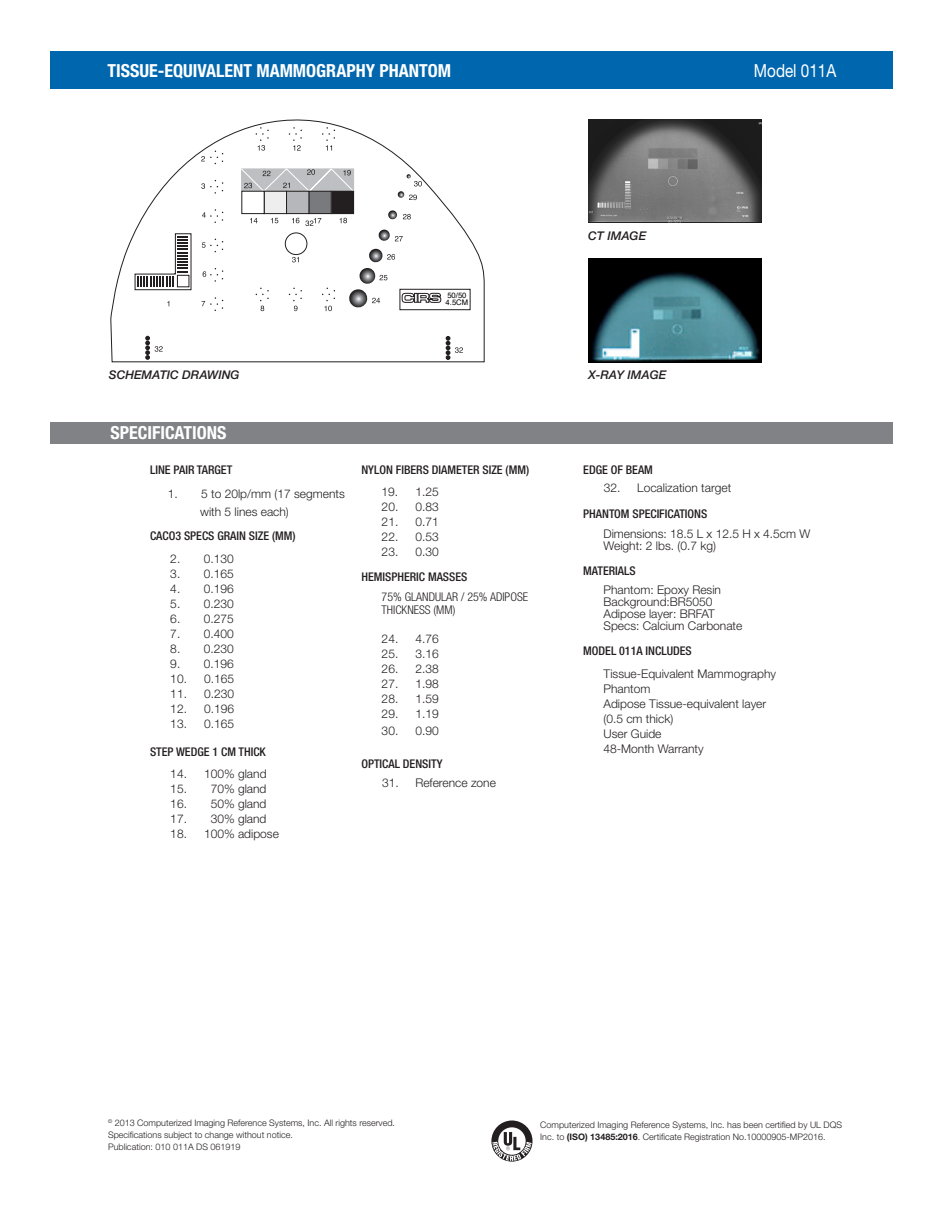
<style>
.page{position:relative;width:945px;height:1215px;background:#fff}
.page>*{position:absolute;margin:0;border:0;box-sizing:border-box;transform-origin:0 0}
.A_SubHead_HN77w_12_1{font:700 condensed 18px "Helvetica Neue";color:#fff}
.A_Sub-Head_Bold_Cond{font:700 condensed 18px "Helvetica Neue";color:#fff}
.B_Headline_COS_w_30{font:18px "Helvetica Neue";color:#fff;scale:.85 1}
.DATA_HEADERS{font:300 12px/15px "Helvetica Neue";color:#231f20}
.Benefit__Bulletts{font:300 12px "Helvetica Neue";color:#231f20}
.Benefit__Bulletts-2{font:500 condensed 12px "Helvetica Neue";color:#231f20}
.t1{font:300 condensed 12px "Helvetica Neue";color:#231f20}
.DATA_HEADERS-2{font:italic 500 12px "Helvetica Neue";color:#231f20}
.B_Main_Text_HN45_9_1{font:300 9px/12px "Helvetica Neue";color:#231f20}
.t2{font:7.65px/7.6px "Helvetica";color:#000}
.s1{font-weight:700}
</style>
<div class="page">
<svg style="left:491px;top:1120px;width:42px;height:42px"></svg>
<div style="left:51px;top:51px;width:842px;height:38px;background:#0067af"></div>
<div style="left:51px;top:422px;width:842px;height:22px;background:#808285"></div>
<svg style="left:110px;top:119px;width:375px;height:243px"></svg>
<div style="left:285px;top:233px;width:22px;height:22px;border:1px solid #231f20;border-radius:50%"></div>
<div style="left:331px;top:191px;width:23px;height:23px;background:#231f20"></div>
<div style="left:309px;top:191px;width:22px;height:23px;background:#787a7d"></div>
<div style="left:309px;top:191px;width:23px;height:23px;border:1px solid #231f20"></div>
<div style="left:264px;top:191px;width:23px;height:23px;background:#eeeeef"></div>
<div style="left:264px;top:191px;width:23px;height:23px;border:1px solid #231f20"></div>
<div style="left:242px;top:191px;width:22px;height:23px;background:#fff"></div>
<div style="left:242px;top:191px;width:22px;height:23px;border:1px solid #231f20"></div>
<div style="left:287px;top:191px;width:22px;height:23px;background:#b6b7bb"></div>
<div style="left:286px;top:191px;width:23px;height:23px;border:1px solid #231f20"></div>
<div style="left:400px;top:289px;width:70px;height:21px;border:1px solid #231f20"></div>
<svg style="left:201px;top:150px;width:22px;height:14px"></svg>
<svg style="left:201px;top:180px;width:22px;height:14px"></svg>
<svg style="left:202px;top:209px;width:21px;height:14px"></svg>
<svg style="left:202px;top:239px;width:21px;height:13px"></svg>
<svg style="left:203px;top:268px;width:20px;height:14px"></svg>
<svg style="left:202px;top:297px;width:21px;height:14px"></svg>
<svg style="left:256px;top:288px;width:13px;height:23px"></svg>
<svg style="left:289px;top:288px;width:13px;height:23px"></svg>
<svg style="left:322px;top:288px;width:13px;height:23px"></svg>
<svg style="left:322px;top:127px;width:13px;height:24px"></svg>
<svg style="left:289px;top:127px;width:13px;height:24px"></svg>
<svg style="left:256px;top:127px;width:13px;height:24px"></svg>
<svg style="left:250px;top:218px;width:8px;height:5px"></svg>
<svg style="left:271px;top:218px;width:7px;height:5px"></svg>
<svg style="left:292px;top:218px;width:7px;height:5px"></svg>
<svg style="left:340px;top:218px;width:7px;height:5px"></svg>
<svg style="left:240px;top:168px;width:115px;height:25px"></svg>
<svg style="left:348px;top:249px;width:47px;height:60px"></svg>
<svg style="left:378px;top:230px;width:25px;height:11px"></svg>
<svg style="left:388px;top:210px;width:23px;height:10px"></svg>
<svg style="left:397px;top:174px;width:25px;height:26px"></svg>
<svg style="left:292px;top:257px;width:7px;height:5px"></svg>
<svg style="left:135px;top:233px;width:56px;height:57px"></svg>
<div style="left:177px;top:275px;width:12px;height:12px;background:#fff"></div>
<div style="left:177px;top:275px;width:12px;height:12px;border:1px solid #231f20"></div>
<svg style="left:402px;top:293px;width:39px;height:10px"></svg>
<svg style="left:145px;top:336px;width:18px;height:24px"></svg>
<svg style="left:305px;top:218px;width:16px;height:8px"></svg>
<svg style="left:446px;top:336px;width:17px;height:24px"></svg>
<img style="left:588px;top:119px;width:174px;height:103px">
<img style="left:588px;top:259px;width:173px;height:103px">
<p class="A_SubHead_HN77w_12_1" style="left:107px;top:59px;width:345px">TISSUE-EQUIVALENT MAMMOGRAPHY PHANTOM</p>
<p class="B_Headline_COS_w_30" style="left:754px;top:60px;width:99px">Model 011A</p>
<p class="t2" style="left:446px;top:292px;width:24px">50/50<br>4.5CM</p>
<p class="DATA_HEADERS-2" style="left:109px;top:368px;width:132px">SCHEMATIC DRAWING</p>
<p class="A_Sub-Head_Bold_Cond" style="left:111px;top:422px;width:117px">SPECIFICATIONS</p>
<p class="Benefit__Bulletts-2" style="left:150px;top:462px;width:84px">LINE PAIR TARGET</p>
<p class="DATA_HEADERS" style="left:168px;top:486px;width:178px">1. 5 to 20lp/mm (17 segments</p>
<p class="DATA_HEADERS" style="left:200px;top:504px;width:90px">with 5 lines each)</p>
<p class="Benefit__Bulletts-2" style="left:150px;top:529px;width:147px">CACO3 SPECS GRAIN SIZE (MM)</p>
<p class="Benefit__Bulletts" style="left:170px;top:551px;width:65px">2. 0.130</p>
<p class="Benefit__Bulletts" style="left:170px;top:566px;width:65px">3. 0.165</p>
<p class="Benefit__Bulletts" style="left:170px;top:581px;width:65px">4. 0.196</p>
<p class="Benefit__Bulletts" style="left:170px;top:596px;width:65px">5. 0.230</p>
<p class="Benefit__Bulletts" style="left:170px;top:611px;width:65px">6. 0.275</p>
<p class="Benefit__Bulletts" style="left:170px;top:626px;width:65px">7. 0.400</p>
<p class="Benefit__Bulletts" style="left:170px;top:641px;width:65px">8. 0.230</p>
<p class="Benefit__Bulletts" style="left:170px;top:656px;width:65px">9. 0.196</p>
<p class="Benefit__Bulletts" style="left:170px;top:671px;width:65px">10. 0.165</p>
<p class="Benefit__Bulletts" style="left:170px;top:686px;width:65px">11. 0.230</p>
<p class="Benefit__Bulletts" style="left:170px;top:701px;width:65px">12. 0.196</p>
<p class="Benefit__Bulletts" style="left:170px;top:716px;width:65px">13. 0.165</p>
<p class="Benefit__Bulletts-2" style="left:150px;top:744px;width:117px">STEP WEDGE 1 CM THICK</p>
<p class="DATA_HEADERS" style="left:170px;top:766px;width:98px">14. 100% gland</p>
<p class="Benefit__Bulletts" style="left:170px;top:781px;width:98px">15. 70% gland</p>
<p class="Benefit__Bulletts" style="left:170px;top:796px;width:98px">16. 50% gland</p>
<p class="Benefit__Bulletts" style="left:170px;top:811px;width:98px">17. 30% gland</p>
<p class="Benefit__Bulletts" style="left:170px;top:826px;width:110px">18. 100% adipose</p>
<p class="Benefit__Bulletts-2" style="left:361px;top:463px;width:169px">NYLON FIBERS DIAMETER SIZE (MM)</p>
<p class="DATA_HEADERS" style="left:381px;top:484px;width:59px">19. 1.25</p>
<p class="Benefit__Bulletts" style="left:382px;top:500px;width:59px">20. 0.83</p>
<p class="Benefit__Bulletts" style="left:382px;top:515px;width:59px">21. 0.71</p>
<p class="Benefit__Bulletts" style="left:382px;top:530px;width:59px">22. 0.53</p>
<p class="Benefit__Bulletts" style="left:382px;top:545px;width:59px">23. 0.30</p>
<p class="Benefit__Bulletts-2" style="left:361px;top:570px;width:108px">HEMISPHERIC MASSES</p>
<p class="t1" style="left:382px;top:590px;width:148px">75% GLANDULAR / 25% ADIPOSE</p>
<p class="t1" style="left:382px;top:603px;width:75px">THICKNESS (MM)</p>
<p class="DATA_HEADERS" style="left:382px;top:631px;width:59px">24. 4.76</p>
<p class="Benefit__Bulletts" style="left:382px;top:646px;width:59px">25. 3.16</p>
<p class="Benefit__Bulletts" style="left:382px;top:661px;width:59px">26. 2.38</p>
<p class="Benefit__Bulletts" style="left:382px;top:676px;width:59px">27. 1.98</p>
<p class="Benefit__Bulletts" style="left:382px;top:691px;width:59px">28. 1.59</p>
<p class="Benefit__Bulletts" style="left:382px;top:706px;width:59px">29. 1.19</p>
<p class="Benefit__Bulletts" style="left:382px;top:723px;width:59px">30. 0.90</p>
<p class="Benefit__Bulletts-2" style="left:361px;top:757px;width:83px">OPTICAL DENSITY</p>
<p class="DATA_HEADERS" style="left:382px;top:775px;width:18px">31.</p>
<p class="DATA_HEADERS" style="left:415px;top:775px;width:82px">Reference zone</p>
<p class="DATA_HEADERS-2" style="left:588px;top:228px;width:60px">CT IMAGE</p>
<p class="DATA_HEADERS-2" style="left:588px;top:368px;width:80px">X-RAY IMAGE</p>
<p class="Benefit__Bulletts-2" style="left:583px;top:462px;width:71px">EDGE OF BEAM</p>
<p class="DATA_HEADERS" style="left:604px;top:480px;width:18px">32.</p>
<p class="DATA_HEADERS" style="left:637px;top:480px;width:96px">Localization target</p>
<p class="Benefit__Bulletts-2" style="left:583px;top:506px;width:126px">PHANTOM SPECIFICATIONS</p>
<p class="DATA_HEADERS" style="left:603px;top:526px;width:208px">Dimensions: 18.5 L x 12.5 H x 4.5cm W</p>
<p class="DATA_HEADERS" style="left:603px;top:538px;width:114px">Weight: 2 lbs. (0.7 kg)</p>
<p class="Benefit__Bulletts-2" style="left:583px;top:563px;width:54px">MATERIALS</p>
<p class="DATA_HEADERS" style="left:603px;top:582px;width:119px">Phantom: Epoxy Resin</p>
<p class="DATA_HEADERS" style="left:603px;top:594px;width:111px">Background:BR5050</p>
<p class="DATA_HEADERS" style="left:603px;top:608px;width:140px;line-height:12px">Adipose layer: BRFAT<br>Specs: Calcium Carbonate</p>
<p class="Benefit__Bulletts-2" style="left:583px;top:644px;width:110px">MODEL 011A INCLUDES</p>
<p class="DATA_HEADERS" style="left:603px;top:666px;width:174px">Tissue-Equivalent Mammography<br>Phantom<br>Adipose Tissue-equivalent layer (0.5 cm thick)</p>
<p class="DATA_HEADERS" style="left:603px;top:726px;width:60px">User Guide</p>
<p class="DATA_HEADERS" style="left:603px;top:741px;width:102px">48-Month Warranty</p>
<p class="B_Main_Text_HN45_9_1" style="left:108px;top:1117px;width:289px"><sup>©</sup> 2013 Computerized Imaging Reference Systems, Inc. All rights reserved.<br>Specifications subject to change without notice.<br>Publication: 010 011A DS 061919</p>
<p class="B_Main_Text_HN45_9_1" style="left:540px;top:1118px;width:303px">Computerized Imaging Reference Systems, Inc. has been certified by UL DQS<br>Inc. to <span class="s1">(ISO) 13485:2016</span>. Certificate Registration No.10000905-MP2016.</p>
</div>
